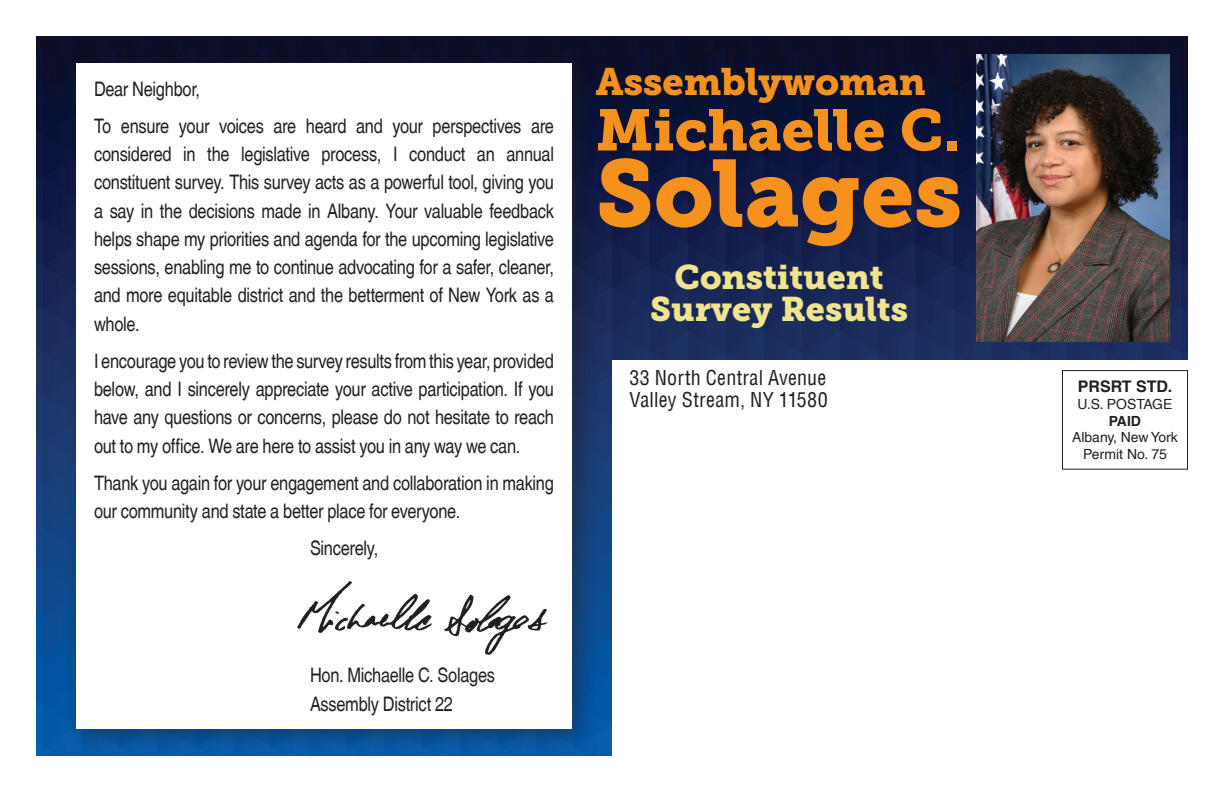
<style>
.page{position:relative;width:1224px;height:792px;background:#fff}
.page>*{position:absolute;margin:0;border:0;box-sizing:border-box;transform-origin:0 0}
.t1{font:94px "Museo Slab 900";color:#f6911e}
.t2{font:58px "Museo Slab 900";color:#f6911e}
.t3{font:38px "Museo Slab 900";color:#f6911e}
.t4{font:34px/32px "Museo Slab 900";color:#f2e48e;text-align:center}
.t5{font:condensed 20px/28.2px "Helvetica";letter-spacing:-.015em;color:#231f20;text-align:justify}
.Body_text{font:condensed 20px/22px "Helvetica";letter-spacing:.01em;color:#231f20}
.t6{font:700 16px "Helvetica";color:#231f20}
.t7{font:14px "Helvetica";color:#231f20}
.t8{font:700 14px "Helvetica";color:#231f20}
</style>
<div class="page">
<img style="left:36px;top:36px;width:1152px;height:720px">
<div style="left:612px;top:360px;width:612px;height:432px;background:#fff"></div>
<img style="left:976px;top:54px;width:194px;height:288px">
<div style="left:1062px;top:370px;width:126px;height:100px;border:1px solid #231f20"></div>
<div style="left:62px;top:49px;width:536px;height:707px;background:#231f20;opacity:.5"></div>
<div style="left:76px;top:63px;width:496px;height:666px;background:#fff"></div>
<img style="left:297px;top:581px;width:250px;height:74px">
<p class="t5" style="left:94px;top:75px;width:108px">Dear Neighbor,</p>
<p class="t5" style="left:94px;top:112px;width:462px">To ensure your voices are heard and your perspectives are considered in the legislative process, I conduct an annual constituent survey. This survey acts as a powerful tool, giving you a say in the decisions made in Albany. Your valuable feedback helps shape my priorities and agenda for the upcoming legislative sessions, enabling me to continue advocating for a safer, cleaner, and more equitable district and the betterment of New York as a whole.</p>
<p class="t5" style="left:94px;top:347px;width:462px">I encourage you to review the survey results from this year, provided below, and I sincerely appreciate your active participation. If you have any questions or concerns, please do not hesitate to reach out to my office. We are here to assist you in any way we can.</p>
<p class="t5" style="left:94px;top:469px;width:461px">Thank you again for your engagement and collaboration in making our community and state a better place for everyone.</p>
<p class="t5" style="left:310px;top:534px;width:70px">Sincerely,</p>
<p class="t3" style="left:596px;top:59px;width:331px">Assemblywoman</p>
<p class="t2" style="left:596px;top:97px;width:365px">Michaelle C.</p>
<p class="t1" style="left:596px;top:139px;width:368px">Solages</p>
<p class="t4" style="left:650px;top:262px;width:259px">Constituent<br>Survey Results</p>
<p class="Body_text" style="left:629px;top:368px;width:200px">33 North Central Avenue<br>Valley Stream, NY 11580</p>
<p class="t5" style="left:310px;top:661px;width:187px">Hon. Michaelle C. Solages</p>
<p class="t5" style="left:310px;top:690px;width:145px">Assembly District 22</p>
<p class="t6" style="left:1078px;top:380px;width:96px">PRSRT STD.</p>
<p class="t7" style="left:1077px;top:398px;width:97px">U.S. POSTAGE</p>
<p class="t8" style="left:1109px;top:415px;width:34px">PAID</p>
<p class="t7" style="left:1072px;top:432px;width:107px">Albany, New York</p>
<p class="t7" style="left:1083px;top:448px;width:85px">Permit No. 75</p>
</div>
